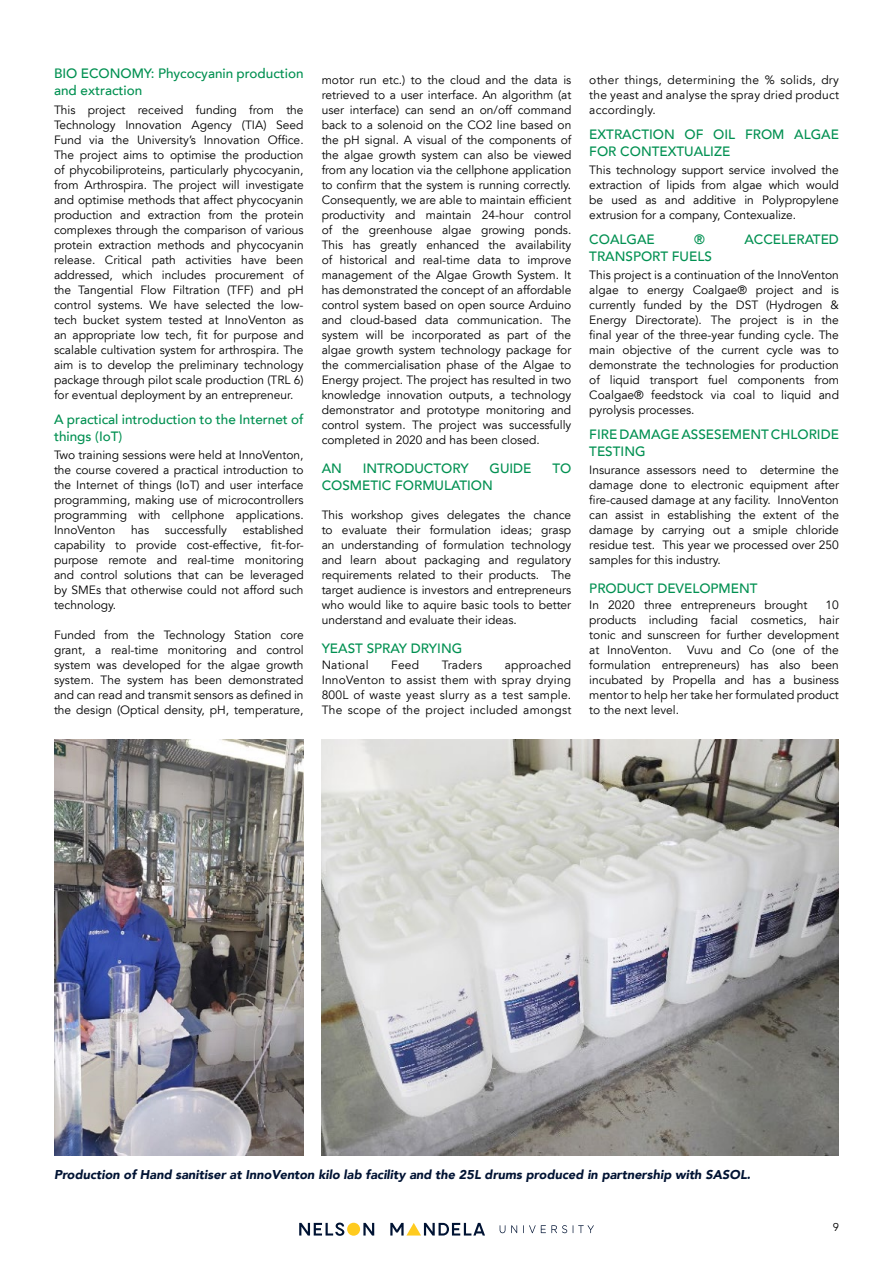
<style>
.page{position:relative;width:893px;height:1263px;background:#fff}
.page>*{position:absolute;margin:0;border:0;box-sizing:border-box;transform-origin:0 0}
.t1{font:500 13.5px/16.5px "Avenir LT";color:#009051}
.t2{font:italic 900 12.75px "Avenir LT";color:#001333}
.t3{font:12px/15px "Avenir LT";color:#000;text-align:justify}
.t4{font:12px "Avenir LT";letter-spacing:.02em;color:#000}
.t5{font:11.25px "Avenir LT";color:#000}
</style>
<div class="page">
<div style="left:347px;top:1223px;width:13px;height:13px;background:#ffcb1f;border-radius:50%"></div>
<svg style="left:363px;top:1223px;width:11px;height:12px"></svg>
<svg style="left:390px;top:1223px;width:95px;height:12px"></svg>
<svg style="left:299px;top:1222px;width:45px;height:14px"></svg>
<svg style="left:500px;top:1225px;width:5px;height:8px"></svg>
<svg style="left:511px;top:1225px;width:6px;height:8px"></svg>
<svg style="left:523px;top:1225px;width:44px;height:8px"></svg>
<svg style="left:573px;top:1225px;width:21px;height:8px"></svg>
<img style="left:54px;top:740px;width:250px;height:415px">
<img style="left:322px;top:740px;width:517px;height:416px">
<p class="t1" style="left:54px;top:66px;width:251px">BIO ECONOMY: Phycocyanin production and extraction</p>
<p class="t3" style="left:54px;top:103px;width:251px">This project received funding from the Technology Innovation Agency (TIA) Seed Fund via the University’s Innovation Office.<br>The project aims to optimise the production of phycobiliproteins, particularly phycocyanin, from Arthrospira. The project will investigate and optimise methods that affect phycocyanin production and extraction from the protein complexes through the comparison of various protein extraction methods and phycocyanin release. Critical path activities have been addressed, which includes procurement of the Tangential Flow Filtration (TFF) and pH control systems. We have selected the low&shy;tech bucket system tested at InnoVenton as an appropriate low tech, fit for purpose and scalable cultivation system for arthrospira. The aim is to develop the preliminary technology package through pilot scale production (TRL 6) for eventual deployment by an entrepreneur.</p>
<p class="t1" style="left:54px;top:411px;width:251px">A practical introduction to the Internet of things (IoT)</p>
<p class="t3" style="left:54px;top:448px;width:251px">Two training sessions were held at InnoVenton, the course covered a practical introduction to the Internet of things (IoT) and user interface programming, making use of microcontrollers programming with cellphone applications.<br>InnoVenton</p>
<p class="t3" style="left:131px;top:523px;width:20px">has</p>
<p class="t3" style="left:165px;top:523px;width:64px">successfully</p>
<p class="t3" style="left:54px;top:523px;width:251px;text-indent:189px">established capability to provide cost-effective, fit-for&shy;purpose remote and real-time monitoring and control solutions that can be leveraged by SMEs that otherwise could not afford such technology.</p>
<p class="t3" style="left:54px;top:628px;width:251px">Funded from the Technology Station core grant, a real-time monitoring and control system was developed for the algae growth system. The system has been demonstrated and can read and transmit sensors as defined in the design (Optical density, pH, temperature,</p>
<p class="t3" style="left:322px;top:73px;width:251px">motor run etc.) to the cloud and the data is retrieved to a user interface. An algorithm (at user interface) can send an on/off command back to a solenoid on the CO2 line based on the pH signal. A visual of the components of the algae growth system can also be viewed from any location via the cellphone application to confirm that the system is running correctly.<br>Consequently, we are able to maintain efficient productivity and maintain 24-hour control of the greenhouse algae growing ponds.<br>This has greatly enhanced the availability of historical and real-time data to improve management of the Algae Growth System. It has demonstrated the concept of an affordable control system based on open source Arduino and cloud-based data communication. The system will be incorporated as part of the algae growth system technology package for the commercialisation phase of the Algae to Energy project. The project has resulted in two knowledge innovation outputs, a technology demonstrator and prototype monitoring and control system. The project was successfully completed in 2020 and has been closed.</p>
<p class="t1" style="left:322px;top:461px;width:22px">AN</p>
<p class="t1" style="left:363px;top:461px;width:107px">INTRODUCTORY</p>
<p class="t1" style="left:489px;top:461px;width:44px">GUIDE</p>
<p class="t1" style="left:552px;top:461px;width:20px">TO</p>
<p class="t1" style="left:322px;top:477px;width:173px">COSMETIC FORMULATION</p>
<p class="t3" style="left:322px;top:508px;width:251px">This workshop gives delegates the chance to evaluate their formulation ideas; grasp an understanding of formulation technology and learn about packaging and regulatory requirements related to their products. The target audience is investors and entrepreneurs who would like to aquire basic tools to better understand and evaluate their ideas.</p>
<p class="t1" style="left:322px;top:641px;width:142px">YEAST SPRAY DRYING</p>
<p class="t4" style="left:322px;top:658px;width:49px">National</p>
<p class="t3" style="left:391px;top:658px;width:30px">Feed</p>
<p class="t4" style="left:442px;top:658px;width:42px">Traders</p>
<p class="t3" style="left:322px;top:658px;width:251px;text-indent:183px">approached InnoVenton to assist them with spray drying 800L of waste yeast slurry as a test sample.<br>The scope of the project included amongst</p>
<p class="t3" style="left:589px;top:73px;width:251px">other things, determining the % solids, dry the yeast and analyse the spray dried product accordingly.</p>
<p class="t1" style="left:589px;top:126px;width:251px">EXTRACTION OF OIL FROM ALGAE<br>FOR CONTEXTUALIZE</p>
<p class="t3" style="left:589px;top:163px;width:251px">This technology support service involved the extraction of lipids from algae which would be used as and additive in Polypropylene extrusion for a company, Contexualize.</p>
<p class="t1" style="left:589px;top:231px;width:67px">COALGAE</p>
<p class="t1" style="left:694px;top:231px;width:12px">®</p>
<p class="t1" style="left:744px;top:231px;width:96px">ACCELERATED</p>
<p class="t1" style="left:589px;top:248px;width:124px">TRANSPORT FUELS</p>
<p class="t3" style="left:589px;top:268px;width:251px">This project is a continuation of the InnoVenton algae to energy Coalgae® project and is currently funded by the DST (Hydrogen &amp; Energy Directorate). The project is in the final year of the three-year funding cycle. The main objective of the current cycle was to demonstrate the technologies for production of liquid transport fuel components from Coalgae® feedstock via coal to liquid and pyrolysis processes.</p>
<p class="t1" style="left:589px;top:426px;width:251px">FIRE DAMAGE ASSESEMENT CHLORIDE<br>TESTING</p>
<p class="t3" style="left:589px;top:463px;width:251px">Insurance assessors need to determine the damage done to electronic equipment after fire-caused damage at any facility. InnoVenton can assist in establishing the extent of the damage by carrying out a smiple chloride residue test. This year we processed over 250 samples for this industry.</p>
<p class="t1" style="left:589px;top:581px;width:170px">PRODUCT DEVELOPMENT</p>
<p class="t3" style="left:589px;top:598px;width:220px">In 2020 three entrepreneurs brought</p>
<p class="t3" style="left:589px;top:598px;width:251px;text-indent:236px">10 products including facial cosmetics, hair tonic and sunscreen for further development at InnoVenton.</p>
<p class="t3" style="left:589px;top:643px;width:251px;text-indent:98px">Vuvu and Co (one of the formulation entrepreneurs) has also been incubated by Propella and has a business mentor to help her take her formulated product to the next level.</p>
<p class="t2" style="left:54px;top:1167px;width:698px">Production of Hand sanitiser at InnoVenton kilo lab facility and the 25L drums produced in partnership with SASOL.</p>
<p class="t5" style="left:833px;top:1221px;width:8px">9</p>
</div>
